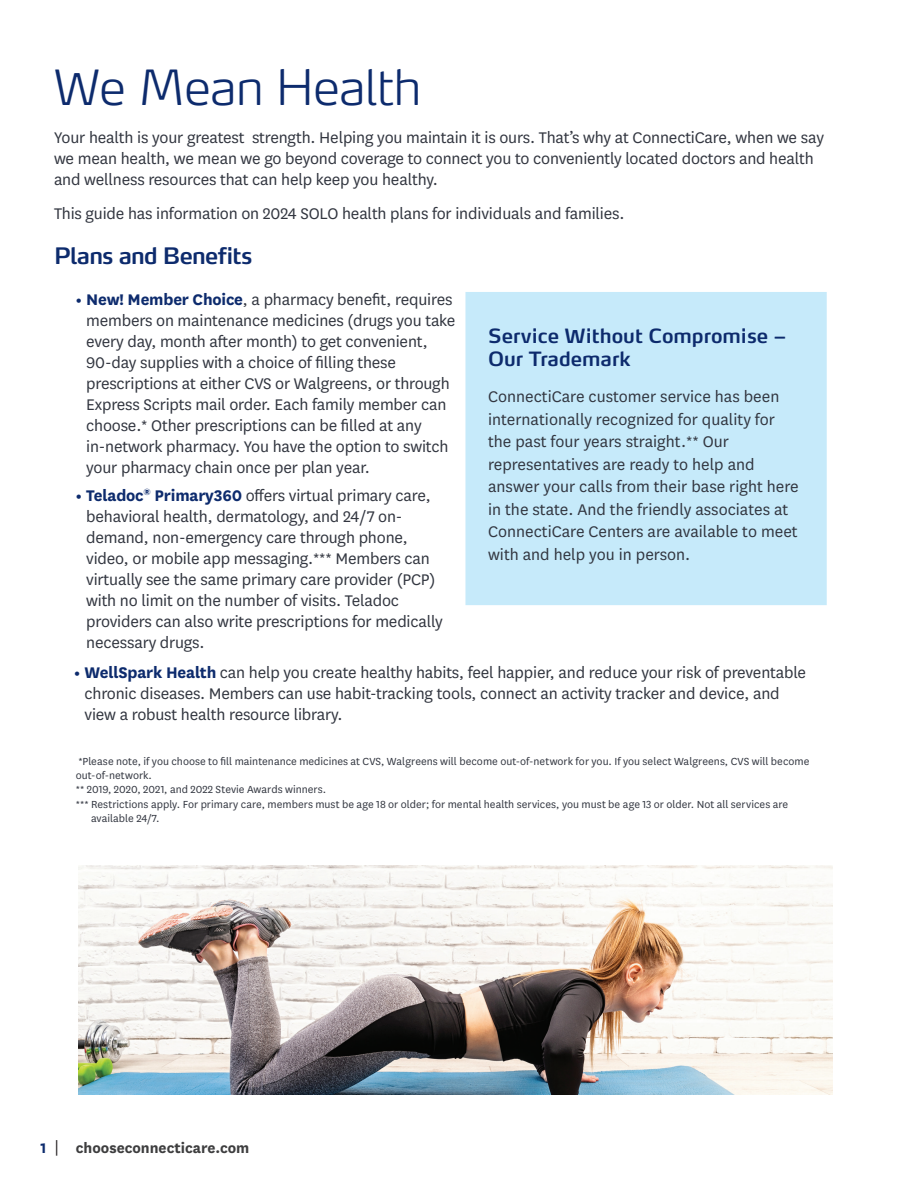
<style>
.page{position:relative;width:918px;height:1188px;background:#fff}
.page>*{position:absolute;margin:0;border:0;box-sizing:border-box;transform-origin:0 0}
.t1{font:300 expanded 48px "Max Pro";letter-spacing:-.01em;color:#0d2b6d}
.t2{font:600 22.5px "Max Pro";letter-spacing:-.03em;color:#0d2b6d}
.t3{font:600 19.5px/23.4px "Max Pro";color:#0d2b6d}
.t4{font:18px/21px "National";letter-spacing:-.01em;color:#323640}
.t5{font:700 16.5px "National";color:#3e3e3f}
.t6{font:12px "National";letter-spacing:.005em;color:#323640}
.s1{font-weight:800;font-size:16.5px;color:#0d2b6d}
.s2{font-weight:700;color:#0d2b6d}
.s3{font-family:"Max Pro";font-weight:600;font-size:22.5px;color:#fff}
.s4{color:#0d2b6d}
.s5{font-family:"Max Pro";font-weight:300;font-stretch:expanded;color:#231f20}
</style>
<div class="page">
<div style="left:465px;top:292px;width:362px;height:313px;background:#c6eafa;border:2px solid #c6eafa"></div>
<img style="left:78px;top:865px;width:754px;height:230px">
<h1 class="t1" style="left:54px;top:47px;width:369px">We Mean Health</h1>
<p class="t4" style="left:54px;top:126px;width:772px">Your health is your greatest strength. Helping you maintain it is ours. That’s why at ConnectiCare, when we say we mean health, we mean we go beyond coverage to connect you to conveniently located doctors and health and wellness resources that can help keep you healthy.</p>
<p class="t4" style="left:54px;top:203px;width:572px">This guide has information on 2024 SOLO health plans for individuals and families.</p>
<p class="t2" style="left:54px;top:236px;width:200px">Plans and Benefits</p>
<p class="t4" style="left:86px;top:289px;width:371px;text-indent:-10px"><span class="s1">•</span> <span class="s2">New! Member Choice</span>, a pharmacy benefit, requires members on maintenance medicines (drugs you take every day, month after month) to get convenient, 90-day supplies with a choice of filling these prescriptions at either CVS or Walgreens, or through Express Scripts mail order. Each family member can choose.* Other prescriptions can be filled at any in-network pharmacy. You have the option to switch your pharmacy chain once per plan year.</p>
<p class="t4" style="left:86px;top:484px;width:358px;text-indent:-10px"><span class="s1">•</span> <span class="s2">Teladoc</span><sup>®</sup> <span class="s2">Primary360</span> offers virtual primary care, behavioral health, dermatology, and 24/7 on&shy;demand, non-emergency care through phone, video, or mobile app messaging.*** Members can virtually see the same primary care provider (PCP) with no limit on the number of visits. Teladoc providers can also write prescriptions for medically necessary drugs.</p>
<p class="t3" style="left:488px;top:322px;width:300px">Service Without Compromise –<br>Our Trademark</p>
<p class="t4" style="left:488px;top:385px;width:312px;line-height:22.5px">ConnectiCare customer service has been internationally recognized for quality for the past four years straight.** Our representatives are ready to help and answer your calls from their base right here in the state. And the friendly associates at ConnectiCare Centers are available to meet with and help you in person.</p>
<p class="t4" style="left:85px;top:661px;width:723px;text-indent:-10px"><span class="s1">•</span> <span class="s2">WellSpark Health</span> can help you create healthy habits, feel happier, and reduce your risk of preventable chronic diseases. Members can use habit-tracking tools, connect an activity tracker and device, and view a robust health resource library.</p>
<p class="t6" style="left:78px;top:753px;width:733px">*Please note, if you choose to fill maintenance medicines at CVS, Walgreens will become out-of-network for you. If you select Walgreens, CVS will become</p>
<p class="t6" style="left:76px;top:768px;width:78px">out-of-network.</p>
<p class="t6" style="left:76px;top:782px;width:252px">** 2019, 2020, 2021, and 2022 Stevie Awards winners.</p>
<p class="t6" style="left:76px;top:796px;width:714px">*** Restrictions apply. For primary care, members must be age 18 or older; for mental health services, you must be age 13 or older. Not all services are</p>
<p class="t6" style="left:91px;top:811px;width:70px">available 24/7.</p>
<p class="t5" style="left:8px;top:1136px;width:243px"><span class="s3">3</span> <span class="s4">1</span> <span class="s5">|</span> chooseconnecticare.com</p>
</div>
